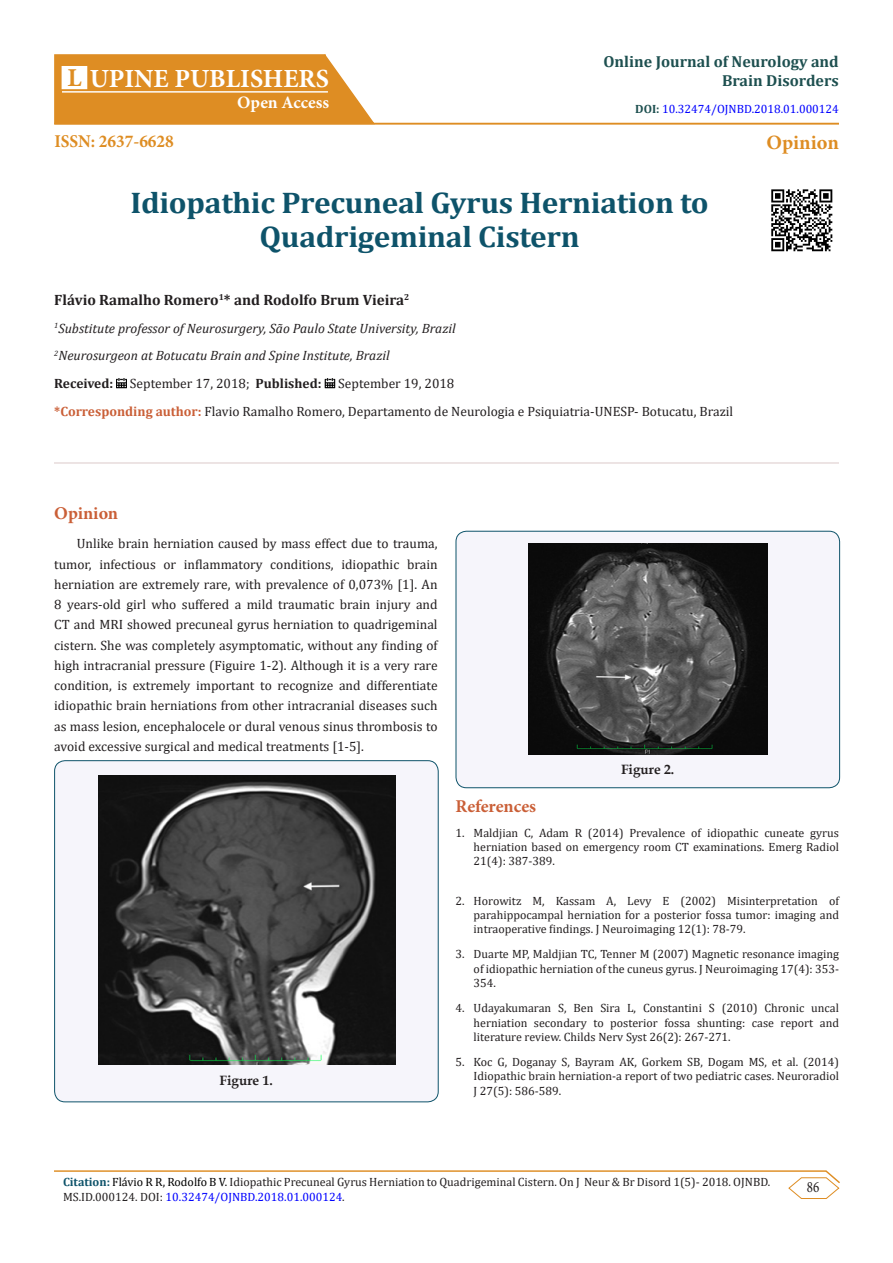
<style>
.page{position:relative;width:893px;height:1263px;background:#fff}
.page>*{position:absolute;margin:0;border:0;box-sizing:border-box;transform-origin:0 0}
.t1{font:700 30px/34.5px "Cambria";letter-spacing:-.01em;color:#0e536a;text-align:center;scale:1.04 1}
.t2{font:700 26.1px "Minion Pro";color:#fff}
.t3{font:700 20.4px "Minion Pro";color:#de8d23}
.t4{font:700 18px "Minion Pro";letter-spacing:-.005em;color:#ca5f37}
.t5{font:700 18px "Minion Pro";color:#de8d23;scale:.96 1}
.t6{font:700 17.4px "Minion Pro";color:#fff}
.t7{font:700 16.05px/19.6px "Cambria";color:#1e5050;text-align:right}
.t8{font:15.75px "Minion Pro";color:#231f20;scale:.83 1}
.t9{font:700 15px "Cambria";color:#231f20}
.t10{font:13.5px/20.2px "Cambria";color:#231f20;text-align:justify}
.t11{font:italic 13.5px "Cambria";color:#231f20}
.t12{font:700 13.5px "Book Antiqua";color:#231f20}
.t13{font:12px/14.4px "Cambria";color:#231f20;text-align:justify}
.t14{font:12px "Cambria";color:#00f}
.s1{font-size:25.8px;color:#de8d23}
.s2{font-weight:700;color:#1e5050}
.s3{font-weight:700}
.s4{font-weight:700;color:#ca5f37}
.s5{font-weight:700;color:#0e536a}
.s6{color:#000}
.s7{color:#00f}
</style>
<div class="page">
<hr style="left:54px;top:1170px;width:772px;height:2px;background:#de8d23">
<svg style="left:788px;top:1170px;width:52px;height:29px"></svg>
<div style="left:55px;top:761px;width:383px;height:341px;background:#f6f5fb;border-radius:10px"></div>
<div style="left:54px;top:760px;width:385px;height:342px;border:1px solid #0e536a;border-radius:10px"></div>
<img style="left:98px;top:776px;width:297px;height:289px">
<div style="left:456px;top:531px;width:384px;height:257px;background:#f6f5fb;border-radius:10px"></div>
<div style="left:456px;top:531px;width:384px;height:257px;border:1px solid #0e536a;border-radius:10px"></div>
<img style="left:528px;top:544px;width:240px;height:210px">
<hr style="left:54px;top:123px;width:785px;height:2px;background:#de8d23">
<svg style="left:54px;top:54px;width:322px;height:71px;background:#e19737"></svg>
<hr style="left:62px;top:91px;width:266px;height:2px;background:#fff">
<div style="left:62px;top:67px;width:25px;height:21px;background:#fff"></div>
<svg style="left:116px;top:378px;width:11px;height:10px"></svg>
<svg style="left:325px;top:378px;width:10px;height:10px"></svg>
<img style="left:771px;top:189px;width:62px;height:63px">
<hr style="left:54px;top:462px;width:785px;height:2px;background:#e7dbdb">
<p class="t2" style="left:67px;top:60px;width:263px"><span class="s1">L</span> UPINE PUBLISHERS</p>
<p class="t6" style="left:237px;top:90px;width:94px">Open Access</p>
<p class="t5" style="left:54px;top:129px;width:126px">ISSN: 2637-6628</p>
<p class="t7" style="left:603px;top:51px;width:237px">Online Journal of Neurology and<br>Brain Disorders</p>
<p class="t14" style="left:635px;top:102px;width:205px"><span class="s2">DOI:</span> 10.32474/OJNBD.2018.01.000124</p>
<p class="t3" style="left:767px;top:128px;width:74px">Opinion</p>
<p class="t1" style="left:130px;top:184px;width:558px">Idiopathic Precuneal Gyrus Herniation to<br>Quadrigeminal Cistern</p>
<p class="t9" style="left:54px;top:289px;width:357px">Flávio Ramalho Romero<sup>1</sup>* and Rodolfo Brum Vieira<sup>2</sup></p>
<p class="t11" style="left:54px;top:318px;width:403px"><sup>1</sup>Substitute professor of Neurosurgery, São Paulo State University, Brazil</p>
<p class="t11" style="left:54px;top:346px;width:337px"><sup>2</sup>Neurosurgeon at Botucatu Brain and Spine Institute, Brazil</p>
<p class="t10" style="left:54px;top:374px;width:402px"><span class="s3">Received:</span> September 17, 2018; <span class="s3">Published:</span> September 19, 2018</p>
<p class="t10" style="left:54px;top:401px;width:680px"><span class="s4">*Corresponding author:</span> Flavio Ramalho Romero, Departamento de Neurologia e Psiquiatria-UNESP- Botucatu, Brazil</p>
<p class="t4" style="left:54px;top:501px;width:65px">Opinion</p>
<p class="t10" style="left:54px;top:534px;width:385px;text-indent:22px">Unlike brain herniation caused by mass effect due to trauma, tumor, infectious or inflammatory conditions, idiopathic brain herniation are extremely rare, with prevalence of 0,073% [1]. An 8 years-old girl who suffered a mild traumatic brain injury and CT and MRI showed precuneal gyrus herniation to quadrigeminal cistern. She was completely asymptomatic, without any finding of high intracranial pressure (Figuire 1-2). Although it is a very rare condition, is extremely important to recognize and differentiate idiopathic brain herniations from other intracranial diseases such as mass lesion, encephalocele or dural venous sinus thrombosis to avoid excessive surgical and medical treatments [1-5].</p>
<p class="t12" style="left:220px;top:1071px;width:55px">Figure 1.</p>
<p class="t12" style="left:621px;top:760px;width:55px">Figure 2.</p>
<p class="t4" style="left:456px;top:793px;width:82px">References</p>
<p class="t13" style="left:474px;top:825px;width:367px;text-indent:-18px">1. Maldjian C, Adam R (2014) Prevalence of idiopathic cuneate gyrus herniation based on emergency room CT examinations. Emerg Radiol 21(4): 387-389.</p>
<p class="t13" style="left:474px;top:893px;width:367px;text-indent:-18px">2. Horowitz M, Kassam A, Levy E (2002) Misinterpretation of parahippocampal herniation for a posterior fossa tumor: imaging and intraoperative findings. J Neuroimaging 12(1): 78-79.</p>
<p class="t13" style="left:474px;top:947px;width:367px;text-indent:-18px">3. Duarte MP, Maldjian TC, Tenner M (2007) Magnetic resonance imaging of idiopathic herniation of the cuneus gyrus. J Neuroimaging 17(4): 353- 354.</p>
<p class="t13" style="left:474px;top:1001px;width:367px;text-indent:-18px">4. Udayakumaran S, Ben Sira L, Constantini S (2010) Chronic uncal herniation secondary to posterior fossa shunting: case report and literature review. Childs Nerv Syst 26(2): 267-271.</p>
<p class="t13" style="left:474px;top:1054px;width:367px;text-indent:-18px">5. Koc G, Doganay S, Bayram AK, Gorkem SB, Dogam MS, et al. (2014)<br>Idiopathic brain herniation-a report of two pediatric cases. Neuroradiol J 27(5): 586-589.</p>
<p class="t13" style="left:63px;top:1174px;width:709px;line-height:15px"><span class="s5">Citation:</span> <span class="s6">Flávio R R, Rodolfo B V.</span> Idiopathic Precuneal Gyrus Herniation to Quadrigeminal Cistern. On J Neur &amp; Br Disord 1(5)- 2018. OJNBD.<br>MS.ID.000124. DOI: <span class="s7">10.32474/OJNBD.2018.01.000124</span>.</p>
<p class="t8" style="left:807px;top:1177px;width:17px">86</p>
</div>
